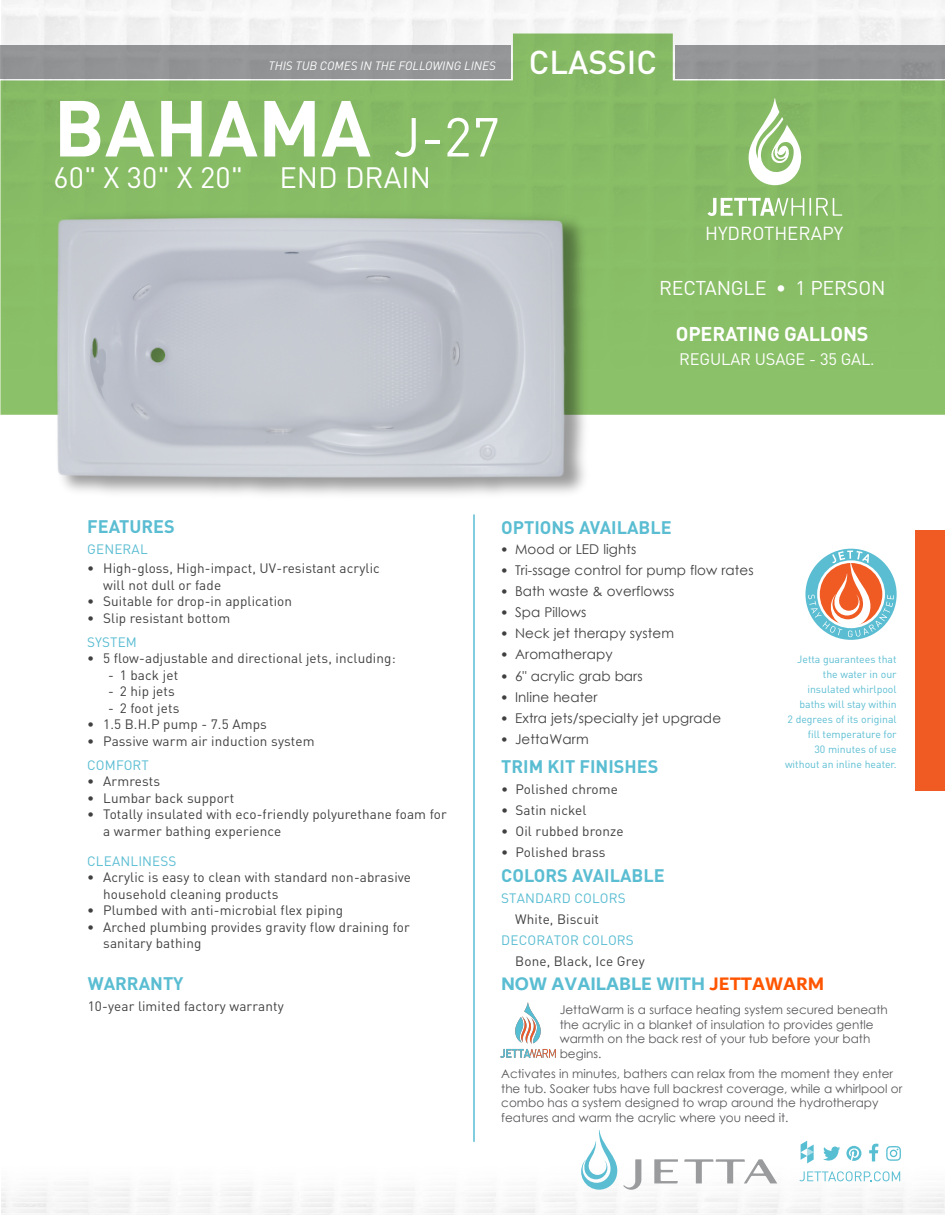
<style>
.page{position:relative;width:945px;height:1215px;background:#fff}
.page>*{position:absolute;margin:0;border:0;box-sizing:border-box;transform-origin:0 0}
.t1{font:700 78px "DIN";color:#fff}
.t2{font:500 32.7px "DIN";color:#fff}
.t3{font:29.1px "DIN";color:#fff}
.t4{font:19.8px "DIN";letter-spacing:-.01em;color:#fff}
.t5{font:700 19.8px "DIN";letter-spacing:-.01em;color:#fff}
.t6{font:700 19.5px "Dubai";color:#5abdd2}
.t7{font:18.6px "DIN";color:#fff}
.t8{font:700 18px "DIN";color:#5abdd2}
.t9{font:16.5px "DIN";letter-spacing:-.01em;color:#fff}
.t10{font:13.5px/16.5px "DIN";letter-spacing:.01em;color:#404041}
.t11{font:13.5px "Century Gothic";letter-spacing:.01em;color:#404041}
.t12{font:13.5px "DIN";letter-spacing:.01em;color:#5abdd2}
.t13{font:12px/14.4px "Century Gothic";color:#58585b}
.t14{font:italic 12px "DIN";color:#fff}
.t15{font:10.5px/15px "DIN";color:#5abdd2;text-align:right}
.s1{font-weight:400;font-size:54px}
.s2{font-family:"DIN"}
.s3{color:#f50}
</style>
<div class="page">
<svg style="left:0;top:34px;width:945px;height:381px;background:#90c070"></svg>
<svg style="left:707px;top:198px;width:135px;height:18px"></svg>
<svg style="left:743px;top:98px;width:61px;height:87px"></svg>
<div style="left:676px;top:45px;width:269px;height:34px;background:#939496"></div>
<img style="left:2px;top:1167px;width:943px;height:48px">
<svg style="left:684px;top:1159px;width:93px;height:24px"></svg>
<svg style="left:654px;top:1159px;width:24px;height:24px"></svg>
<svg style="left:577px;top:1130px;width:64px;height:60px"></svg>
<div style="left:0;top:45px;width:511px;height:34px;background:#9a9b9d"></div>
<hr style="left:473px;top:514px;width:2px;height:628px;background:#5abdd2">
<svg style="left:805px;top:549px;width:92px;height:91px"></svg>
<svg style="left:808px;top:551px;width:86px;height:86px"></svg>
<div style="left:916px;top:531px;width:29px;height:260px;background:#f05b24"></div>
<img style="left:0;top:121px;width:652px;height:449px">
<svg style="left:823px;top:1147px;width:17px;height:14px"></svg>
<svg style="left:799px;top:1171px;width:101px;height:10px"></svg>
<svg style="left:846px;top:1146px;width:15px;height:15px"></svg>
<svg style="left:869px;top:1144px;width:9px;height:17px"></svg>
<svg style="left:801px;top:1141px;width:13px;height:22px"></svg>
<svg style="left:886px;top:1146px;width:15px;height:15px"></svg>
<img style="left:501px;top:1002px;width:55px;height:55px">
<p class="t14" style="left:269px;top:58px;width:229px">THIS TUB COMES IN THE FOLLOWING LINES</p>
<h1 class="t1" style="left:54px;top:77px;width:448px">BAHAMA <span class="s1">J-27</span></h1>
<h3 class="t3" style="left:54px;top:159px;width:379px">60" X 30" X 20" END DRAIN</h3>
<h2 class="t2" style="left:529px;top:41px;width:130px">CLASSIC</h2>
<h3 class="t7" style="left:705px;top:221px;width:140px">HYDROTHERAPY</h3>
<h3 class="t4" style="left:659px;top:275px;width:228px">RECTANGLE • 1 PERSON</h3>
<h3 class="t5" style="left:676px;top:321px;width:194px">OPERATING GALLONS</h3>
<p class="t9" style="left:679px;top:348px;width:197px">REGULAR USAGE - 35 GAL.</p>
<h3 class="t8" style="left:87px;top:514px;width:89px">FEATURES</h3>
<p class="t12" style="left:87px;top:540px;width:62px">GENERAL</p>
<p class="t10" style="left:103px;top:560px;width:278px;text-indent:-16px">• High-gloss, High-impact, UV-resistant acrylic will not dull or fade</p>
<p class="t10" style="left:87px;top:593px;width:206px">• Suitable for drop-in application</p>
<p class="t10" style="left:87px;top:609px;width:145px">• Slip resistant bottom</p>
<p class="t12" style="left:87px;top:633px;width:51px">SYSTEM</p>
<p class="t10" style="left:87px;top:650px;width:310px">• 5 flow-adjustable and directional jets, including:</p>
<p class="t10" style="left:108px;top:666px;width:71px">- 1 back jet</p>
<p class="t10" style="left:108px;top:683px;width:68px">- 2 hip jets</p>
<p class="t10" style="left:108px;top:699px;width:73px">- 2 foot jets</p>
<p class="t10" style="left:87px;top:716px;width:181px">• 1.5 B.H.P pump - 7.5 Amps</p>
<p class="t10" style="left:87px;top:732px;width:229px">• Passive warm air induction system</p>
<p class="t12" style="left:87px;top:756px;width:63px">COMFORT</p>
<p class="t10" style="left:87px;top:773px;width:74px">• Armrests</p>
<p class="t10" style="left:87px;top:789px;width:149px">• Lumbar back support</p>
<p class="t10" style="left:103px;top:806px;width:345px;text-indent:-16px">• Totally insulated with eco-friendly polyurethane foam for a warmer bathing experience</p>
<p class="t12" style="left:87px;top:852px;width:91px">CLEANLINESS</p>
<p class="t10" style="left:103px;top:869px;width:309px;text-indent:-16px">• Acrylic is easy to clean with standard non-abrasive household cleaning products</p>
<p class="t10" style="left:87px;top:902px;width:257px">• Plumbed with anti-microbial flex piping</p>
<p class="t10" style="left:103px;top:918px;width:308px;text-indent:-16px">• Arched plumbing provides gravity flow draining for sanitary bathing</p>
<h3 class="t8" style="left:88px;top:972px;width:97px">WARRANTY</h3>
<p class="t10" style="left:88px;top:998px;width:198px">10-year limited factory warranty</p>
<h3 class="t8" style="left:501px;top:515px;width:172px">OPTIONS AVAILABLE</h3>
<p class="t11" style="left:501px;top:540px;width:137px"><span class="s2">•</span> Mood or LED lights</p>
<p class="t11" style="left:501px;top:561px;width:254px"><span class="s2">•</span> Tri-ssage control for pump flow rates</p>
<p class="t11" style="left:501px;top:582px;width:175px"><span class="s2">•</span> Bath waste &amp; overflowss</p>
<p class="t11" style="left:501px;top:603px;width:87px"><span class="s2">•</span> Spa Pillows</p>
<p class="t11" style="left:501px;top:624px;width:175px"><span class="s2">•</span> Neck jet therapy system</p>
<p class="t11" style="left:501px;top:645px;width:113px"><span class="s2">•</span> Aromatherapy</p>
<p class="t11" style="left:501px;top:666px;width:143px"><span class="s2">•</span> 6" acrylic grab bars</p>
<p class="t11" style="left:501px;top:687px;width:98px"><span class="s2">•</span> Inline heater</p>
<p class="t11" style="left:501px;top:708px;width:222px"><span class="s2">•</span> Extra jets/specialty jet upgrade</p>
<p class="t11" style="left:501px;top:729px;width:89px"><span class="s2">•</span> JettaWarm</p>
<h3 class="t8" style="left:501px;top:754px;width:159px">TRIM KIT FINISHES</h3>
<p class="t10" style="left:501px;top:780px;width:118px">• Polished chrome</p>
<p class="t10" style="left:501px;top:801px;width:87px">• Satin nickel</p>
<p class="t10" style="left:501px;top:822px;width:124px">• Oil rubbed bronze</p>
<p class="t10" style="left:501px;top:843px;width:106px">• Polished brass</p>
<h3 class="t8" style="left:501px;top:864px;width:165px">COLORS AVAILABLE</h3>
<p class="t12" style="left:501px;top:890px;width:126px">STANDARD COLORS</p>
<p class="t10" style="left:515px;top:911px;width:85px">White, Biscuit</p>
<p class="t12" style="left:501px;top:932px;width:134px">DECORATOR COLORS</p>
<p class="t10" style="left:515px;top:953px;width:131px">Bone, Black, Ice Grey</p>
<p class="t15" style="left:785px;top:651px;width:113px">Jetta guarantees that the water in our insulated whirlpool baths will stay within<br>2 degrees of its original fill temperature for<br>30 minutes of use without an inline heater.</p>
<h3 class="t6" style="left:501px;top:971px;width:325px">NOW AVAILABLE WITH <span class="s3">JETTAWARM</span></h3>
<p class="t13" style="left:560px;top:1003px;width:329px">JettaWarm is a surface heating system secured beneath the acrylic in a blanket of insulation to provides gentle warmth on the back rest of your tub before your bath begins.</p>
<p class="t13" style="left:501px;top:1081px;width:403px">the tub. Soaker tubs have full backrest coverage, while a whirlpool or</p>
<p class="t13" style="left:501px;top:1067px;width:393px">Activates in minutes, bathers can relax from the moment they enter</p>
<p class="t13" style="left:501px;top:1096px;width:379px">combo has a system designed to wrap around the hydrotherapy features and warm the acrylic where you need it.</p>
</div>
